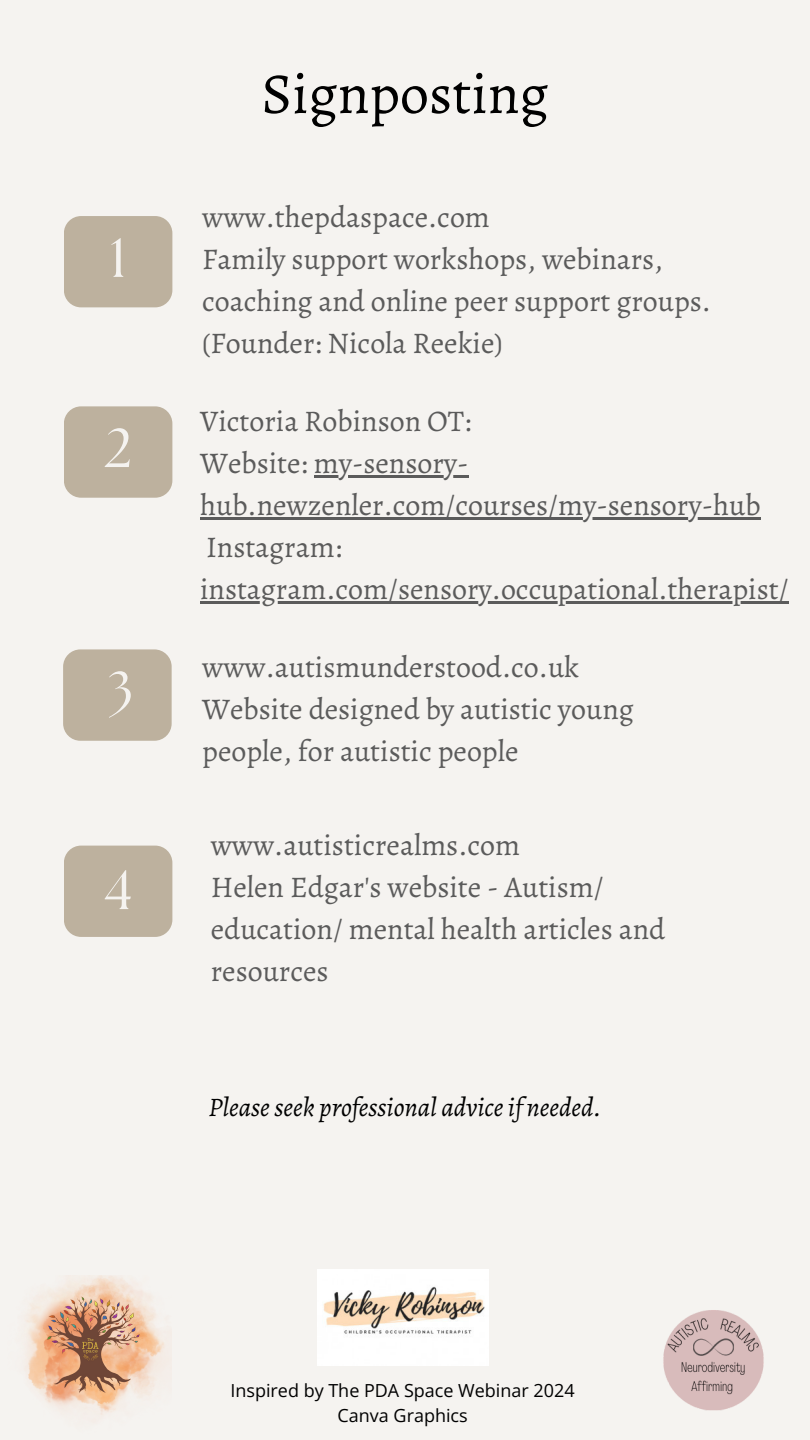
<style>
.page{position:relative;width:810px;height:1440px;background:#f5f3f0}
.page>*{position:absolute;margin:0;border:0;box-sizing:border-box;transform-origin:0 0}
.t1{font:58px "Alegreya";color:#000}
.t2{font:55px "The Seasons";color:#f5f3f0}
.t3{font:30px/42px "Alegreya";color:#5b5b5b}
.t4{font:italic 26.8px "Alegreya";color:#000}
.t5{font:18px/24.8px "Open Sans";color:#000;text-align:center}
</style>
<div class="page">
<div style="left:64px;top:216px;width:108px;height:91px;background:#bdb19e;border-radius:17px"></div>
<div style="left:64px;top:406px;width:108px;height:92px;background:#bdb19e;border-radius:17px"></div>
<div style="left:63px;top:649px;width:109px;height:92px;background:#bdb19e;border-radius:17px"></div>
<div style="left:64px;top:846px;width:108px;height:91px;background:#bdb19e;border-radius:17px"></div>
<img style="left:663px;top:1310px;width:101px;height:101px">
<hr style="left:314px;top:475px;width:155px;height:3px;background:#5b5b5b">
<hr style="left:200px;top:517px;width:561px;height:3px;background:#5b5b5b">
<hr style="left:200px;top:601px;width:589px;height:3px;background:#5b5b5b">
<img style="left:25px;top:1276px;width:140px;height:139px">
<img style="left:318px;top:1270px;width:170px;height:95px">
<p class="t2" style="left:110px;top:233px;width:18px">1</p>
<p class="t2" style="left:104px;top:423px;width:29px">2</p>
<p class="t2" style="left:107px;top:666px;width:27px">3</p>
<h2 class="t2" style="left:104px;top:865px;width:30px">4</h2>
<h2 class="t1" style="left:261px;top:54px;width:289px">Signposting</h2>
<h1 class="t3" style="left:202px;top:196px;width:510px">www.thepdaspace.com<br>Family support workshops, webinars, coaching and online peer support groups. (Founder: Nicola Reekie)</h1>
<h3 class="t3" style="left:200px;top:400px;width:273px">Victoria Robinson OT:<br>Website: my-sensory-</h3>
<p class="t3" style="left:200px;top:484px;width:562px">hub.newzenler.com/courses/my-sensory-hub<br>Instagram:</p>
<p class="t3" style="left:200px;top:568px;width:590px">instagram.com/sensory.occupational.therapist/</p>
<p class="t3" style="left:202px;top:646px;width:433px">www.autismunderstood.co.uk<br>Website designed by autistic young people, for autistic people</p>
<p class="t3" style="left:211px;top:824px;width:456px">www.autisticrealms.com<br>Helen Edgar's website - Autism/ education/ mental health articles and resources</p>
<h2 class="t4" style="left:208px;top:1089px;width:395px">Please seek professional advice if needed.</h2>
<p class="t5" style="left:230px;top:1377px;width:346px">Inspired by The PDA Space Webinar 2024<br>Canva Graphics</p>
</div>
